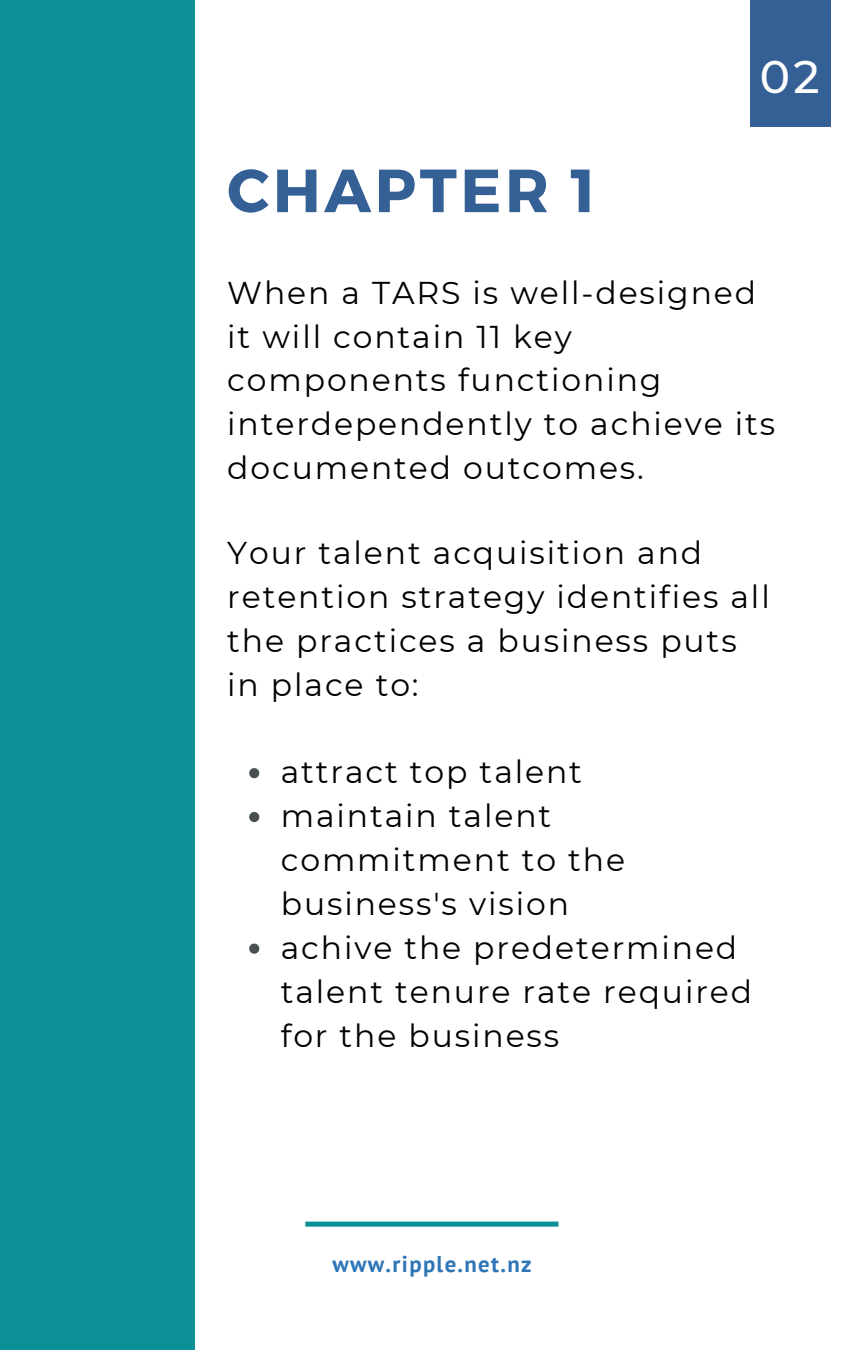
<style>
.page{position:relative;width:864px;height:1350px;background:#fff}
.page>*{position:absolute;margin:0;border:0;box-sizing:border-box;transform-origin:0 0}
.t1{font:700 60.75px "Montserrat";letter-spacing:.06em;color:#356095}
.t2{font:500 45.45px "Montserrat";color:#fff}
.t3{font:31.5px/43.9px "Montserrat";letter-spacing:.06em;color:#000}
.t4{font:700 22.72px "PT Sans";letter-spacing:.06em;color:#2e75b6}
</style>
<div class="page">
<div style="left:305px;top:1222px;width:253px;height:5px;background:#0c9097"></div>
<svg style="left:249px;top:768px;width:10px;height:10px"></svg>
<svg style="left:249px;top:812px;width:10px;height:10px"></svg>
<svg style="left:249px;top:944px;width:10px;height:10px"></svg>
<div style="left:750px;top:0;width:80px;height:127px;background:#356095"></div>
<div style="left:0;top:0;width:194px;height:1350px;background:#0c9097"></div>
<h1 class="t1" style="left:227px;top:151px;width:370px">CHAPTER 1</h1>
<h2 class="t2" style="left:760px;top:49px;width:61px">02</h2>
<p class="t3" style="left:227px;top:270px;width:550px">When a TARS is well-designed it will contain 11 key components functioning interdependently to achieve its documented outcomes.</p>
<p class="t3" style="left:227px;top:531px;width:544px">Your talent acquisition and retention strategy identifies all the practices a business puts in place to:</p>
<p class="t3" style="left:281px;top:750px;width:473px">attract top talent<br>maintain talent commitment to the business's vision<br>achive the predetermined talent tenure rate required for the business</p>
<p class="t4" style="left:332px;top:1249px;width:201px">www.ripple.net.nz</p>
</div>
